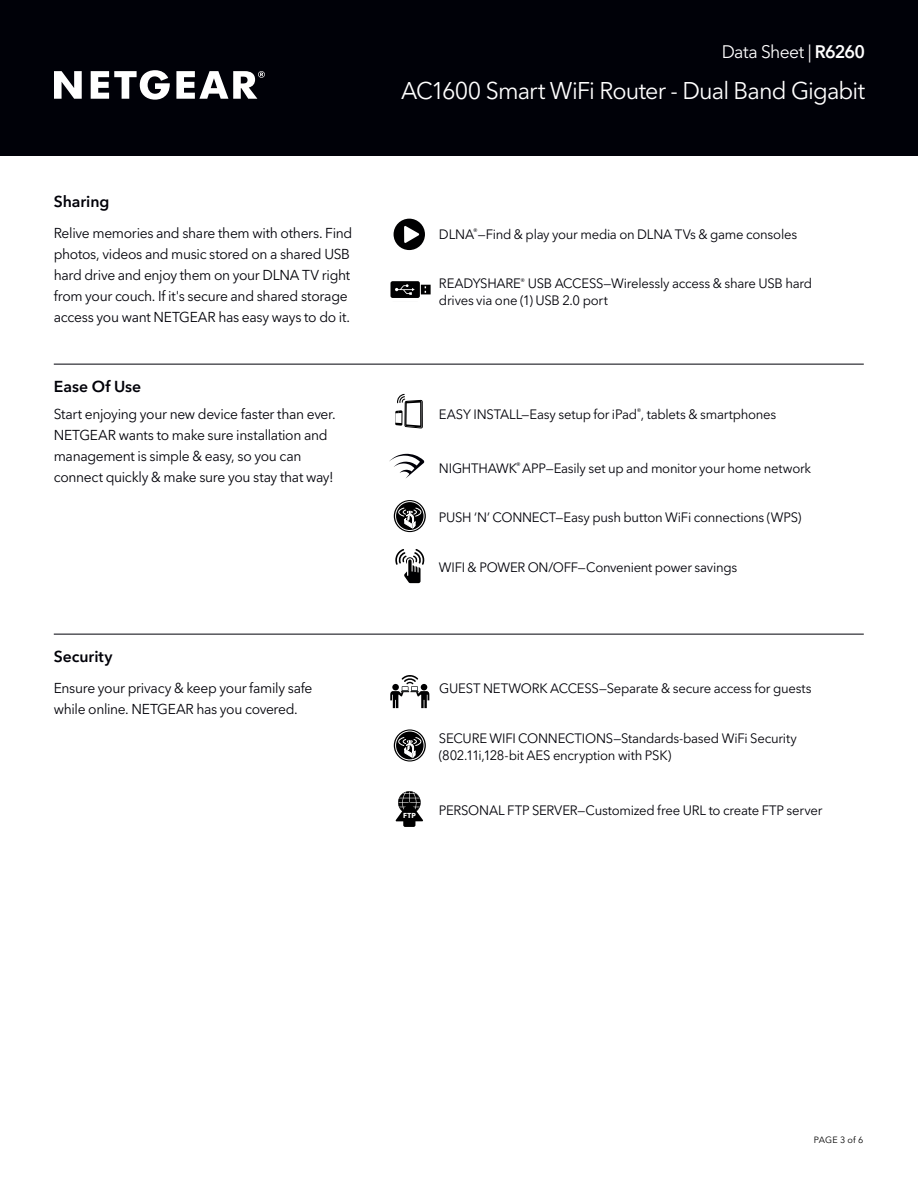
<style>
.page{position:relative;width:918px;height:1188px;background:#fff}
.page>*{position:absolute;margin:0;border:0;box-sizing:border-box;transform-origin:0 0}
.t1{font:24px "Avenir Next LT Pro";letter-spacing:-.04em;color:#fff}
.t2{font:18px "Avenir Next LT Pro";letter-spacing:-.03em;color:#fff}
.Sub_Heads_Red_with_R{font:600 15.75px "Avenir Next LT Pro";color:#000108}
.Sub_Heads{font:600 15.75px "Avenir Next LT Pro";color:#000108}
.Body_Copy{font:14.25px/21px "Avenir Next LT Pro";letter-spacing:-.025em;color:#000108}
.Feature_bullets{font:13.5px/17.2px "Avenir Next LT Pro";letter-spacing:-.02em;color:#000108}
.t3{font:9px "Avenir Next LT Pro";letter-spacing:.015em;color:#000001}
.t4{font:800 7.65px "Foundry Sterling";color:#fff}
.s1{font-weight:600}
</style>
<div class="page">
<div style="left:0;top:0;width:918px;height:156px;background:#000108"></div>
<svg style="left:54px;top:70px;width:211px;height:30px"></svg>
<div style="left:394px;top:219px;width:31px;height:31px;background:#000001;border-radius:50%"></div>
<svg style="left:404px;top:226px;width:15px;height:17px"></svg>
<svg style="left:391px;top:281px;width:40px;height:17px"></svg>
<hr style="left:54px;top:364px;width:810px;height:1px;background:#000108">
<svg style="left:395px;top:394px;width:28px;height:34px"></svg>
<hr style="left:54px;top:634px;width:810px;height:1px;background:#000108">
<svg style="left:394px;top:729px;width:32px;height:33px"></svg>
<svg style="left:395px;top:731px;width:30px;height:29px"></svg>
<div style="left:396px;top:732px;width:28px;height:27px;background:#000001;border-radius:50%"></div>
<svg style="left:398px;top:736px;width:24px;height:22px"></svg>
<svg style="left:395px;top:791px;width:28px;height:36px"></svg>
<svg style="left:390px;top:675px;width:39px;height:34px"></svg>
<svg style="left:394px;top:500px;width:32px;height:32px"></svg>
<svg style="left:395px;top:501px;width:30px;height:30px"></svg>
<svg style="left:396px;top:502px;width:28px;height:28px"></svg>
<svg style="left:398px;top:507px;width:24px;height:22px"></svg>
<svg style="left:395px;top:549px;width:30px;height:34px"></svg>
<svg style="left:389px;top:454px;width:35px;height:25px"></svg>
<p class="Sub_Heads" style="left:54px;top:192px;width:57px">Sharing</p>
<p class="Body_Copy" style="left:54px;top:223px;width:300px">Relive memories and share them with others. Find photos, videos and music stored on a shared USB hard drive and enjoy them on your DLNA TV right from your couch. If it's secure and shared storage access you want NETGEAR has easy ways to do it.</p>
<p class="Sub_Heads_Red_with_R" style="left:54px;top:376px;width:89px">Ease Of Use</p>
<p class="Body_Copy" style="left:54px;top:403px;width:283px">Start enjoying your new device faster than ever.<br>NETGEAR wants to make sure installation and management is simple &amp; easy, so you can connect quickly &amp; make sure you stay that way!</p>
<p class="Sub_Heads_Red_with_R" style="left:54px;top:646px;width:60px">Security</p>
<p class="Body_Copy" style="left:54px;top:678px;width:260px">Ensure your privacy &amp; keep your family safe while online. NETGEAR has you covered.</p>
<h2 class="t2" style="left:722px;top:41px;width:145px">Data Sheet | <span class="s1">R6260</span></h2>
<h1 class="t1" style="left:401px;top:76px;width:465px">AC1600 Smart WiFi Router - Dual Band Gigabit</h1>
<p class="Feature_bullets" style="left:439px;top:225px;width:360px">DLNA<sup>®</sup>—Find &amp; play your media on DLNA TVs &amp; game consoles</p>
<p class="Feature_bullets" style="left:439px;top:275px;width:375px">READYSHARE<sup>®</sup> USB ACCESS—Wirelessly access &amp; share USB hard drives via one (1) USB 2.0 port</p>
<p class="Feature_bullets" style="left:439px;top:405px;width:339px">EASY INSTALL—Easy setup for iPad<sup>®</sup>, tablets &amp; smartphones</p>
<p class="Feature_bullets" style="left:439px;top:459px;width:374px">NIGHTHAWK<sup>®</sup> APP—Easily set up and monitor your home network</p>
<p class="Feature_bullets" style="left:439px;top:509px;width:364px">PUSH ‘N’ CONNECT—Easy push button WiFi connections (WPS)</p>
<p class="Feature_bullets" style="left:439px;top:558px;width:300px">WIFI &amp; POWER ON/OFF—Convenient power savings</p>
<p class="Feature_bullets" style="left:439px;top:680px;width:374px">GUEST NETWORK ACCESS—Separate &amp; secure access for guests</p>
<p class="t4" style="left:403px;top:811px;width:15px">FTP</p>
<p class="Feature_bullets" style="left:439px;top:729px;width:360px">SECURE WIFI CONNECTIONS—Standards-based WiFi Security (802.11i,128-bit AES encryption with PSK)</p>
<p class="Feature_bullets" style="left:439px;top:801px;width:385px">PERSONAL FTP SERVER—Customized free URL to create FTP server</p>
<p class="t3" style="left:814px;top:1134px;width:51px">PAGE 3 of 6</p>
</div>
